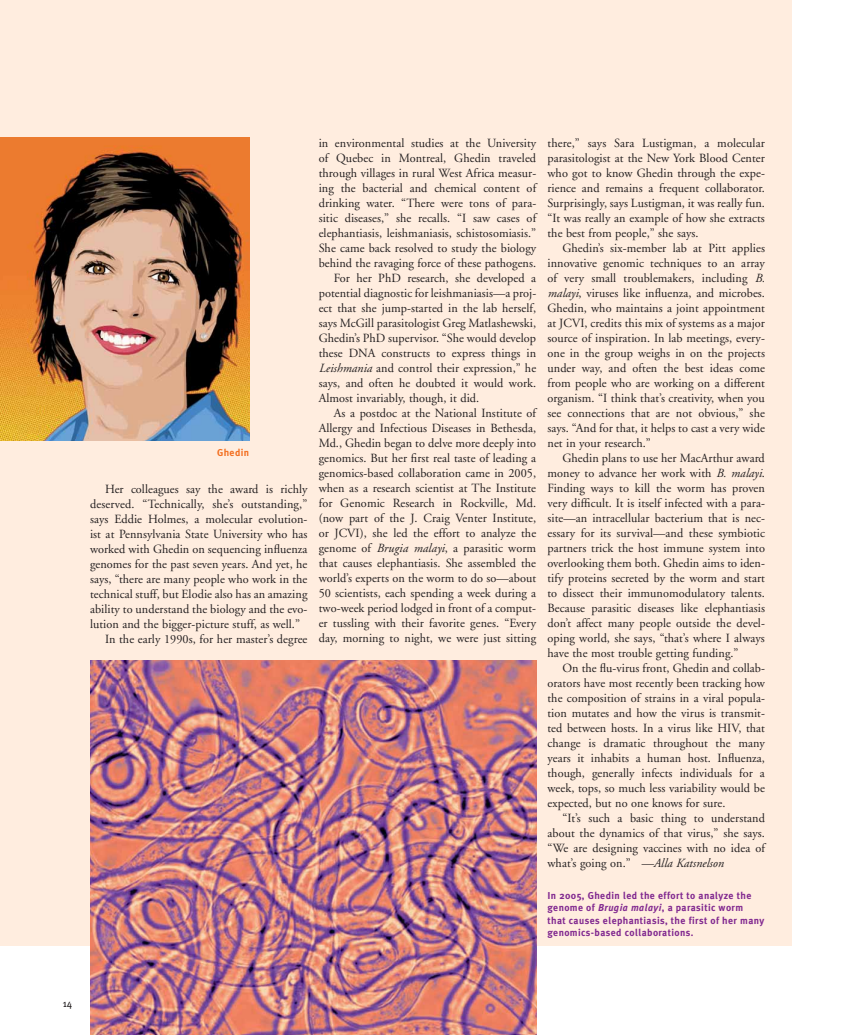
<style>
.page{position:relative;width:855px;height:1035px;background:#fff}
.page>*{position:absolute;margin:0;border:0;box-sizing:border-box;transform-origin:0 0}
.t1{font:12.5px/15px "Adobe Garamond";letter-spacing:.005em;color:#231f20;text-align:justify}
.t2{font:700 10px/12.5px "Meta Plus";letter-spacing:.04em;color:#812990}
.t3{font:700 10px "Meta Plus";letter-spacing:.04em;color:#f36f21}
.t4{font:10px "Meta Plus";color:#231f20}
.s1{font-style:italic}
</style>
<div class="page">
<div style="left:0;top:0;width:792px;height:945px;background:#ffeddf"></div>
<img style="left:0;top:138px;width:249px;height:302px">
<img style="left:90px;top:660px;width:446px;height:375px">
<p class="t3" style="left:217px;top:448px;width:34px">Ghedin</p>
<p class="t1" style="left:105px;top:482px;width:204px">Her colleagues say the award is richly</p>
<p class="t1" style="left:90px;top:497px;width:219px">deserved. “Technically, she’s outstanding,”</p>
<p class="t1" style="left:90px;top:512px;width:219px">says Eddie Holmes, a molecular evolution-</p>
<p class="t1" style="left:90px;top:527px;width:219px">ist at Pennsylvania State University who has</p>
<p class="t1" style="left:90px;top:542px;width:219px">worked with Ghedin on sequencing influenza</p>
<p class="t1" style="left:90px;top:557px;width:219px">genomes for the past seven years. And yet, he</p>
<p class="t1" style="left:90px;top:572px;width:219px">says, “there are many people who work in the</p>
<p class="t1" style="left:90px;top:587px;width:219px">technical stuff, but Elodie also has an amazing</p>
<p class="t1" style="left:90px;top:602px;width:219px">ability to understand the biology and the evo-</p>
<p class="t1" style="left:90px;top:617px;width:212px">lution and the bigger-picture stuff, as well.”</p>
<p class="t1" style="left:105px;top:632px;width:204px">In the early 1990s, for her master’s degree</p>
<p class="t1" style="left:319px;top:137px;width:219px">in environmental studies at the University</p>
<p class="t1" style="left:319px;top:152px;width:219px">of Quebec in Montreal, Ghedin traveled</p>
<p class="t1" style="left:319px;top:167px;width:219px">through villages in rural West Africa measur-</p>
<p class="t1" style="left:319px;top:182px;width:219px">ing the bacterial and chemical content of</p>
<p class="t1" style="left:319px;top:197px;width:219px">drinking water. “There were tons of para-</p>
<p class="t1" style="left:319px;top:212px;width:219px">sitic diseases,” she recalls. “I saw cases of</p>
<p class="t1" style="left:319px;top:227px;width:219px">elephantiasis, leishmaniasis, schistosomiasis.”</p>
<p class="t1" style="left:319px;top:242px;width:219px">She came back resolved to study the biology</p>
<p class="t1" style="left:319px;top:257px;width:219px">behind the ravaging force of these pathogens.</p>
<p class="t1" style="left:334px;top:272px;width:204px">For her PhD research, she developed a</p>
<p class="t1" style="left:319px;top:287px;width:219px">potential diagnostic for leishmaniasis—a proj-</p>
<p class="t1" style="left:319px;top:302px;width:219px">ect that she jump-started in the lab herself,</p>
<p class="t1" style="left:319px;top:317px;width:219px">says McGill parasitologist Greg Matlashewski,</p>
<p class="t1" style="left:319px;top:332px;width:219px">Ghedin’s PhD supervisor. “She would develop</p>
<p class="t1" style="left:319px;top:347px;width:219px">these DNA constructs to express things in</p>
<p class="t1" style="left:319px;top:362px;width:219px"><span class="s1">Leishmania</span> and control their expression,” he</p>
<p class="t1" style="left:319px;top:377px;width:219px">says, and often he doubted it would work.</p>
<p class="t1" style="left:319px;top:392px;width:162px">Almost invariably, though, it did.</p>
<p class="t1" style="left:334px;top:407px;width:204px">As a postdoc at the National Institute of</p>
<p class="t1" style="left:319px;top:422px;width:219px">Allergy and Infectious Diseases in Bethesda,</p>
<p class="t1" style="left:319px;top:437px;width:219px">Md., Ghedin began to delve more deeply into</p>
<p class="t1" style="left:319px;top:452px;width:219px">genomics. But her first real taste of leading a</p>
<p class="t1" style="left:319px;top:467px;width:219px">genomics-based collaboration came in 2005,</p>
<p class="t1" style="left:319px;top:482px;width:219px">when as a research scientist at The Institute</p>
<p class="t1" style="left:319px;top:497px;width:219px">for Genomic Research in Rockville, Md.</p>
<p class="t1" style="left:319px;top:512px;width:219px">(now part of the J. Craig Venter Institute,</p>
<p class="t1" style="left:319px;top:527px;width:219px">or JCVI), she led the effort to analyze the</p>
<p class="t1" style="left:319px;top:542px;width:219px">genome of <span class="s1">Brugia malayi</span>, a parasitic worm</p>
<p class="t1" style="left:319px;top:557px;width:219px">that causes elephantiasis. She assembled the</p>
<p class="t1" style="left:319px;top:572px;width:219px">world’s experts on the worm to do so—about</p>
<p class="t1" style="left:319px;top:587px;width:219px">50 scientists, each spending a week during a</p>
<p class="t1" style="left:319px;top:602px;width:219px">two-week period lodged in front of a comput-</p>
<p class="t1" style="left:319px;top:617px;width:219px">er tussling with their favorite genes. “Every</p>
<p class="t1" style="left:319px;top:632px;width:219px">day, morning to night, we were just sitting</p>
<p class="t1" style="left:548px;top:137px;width:219px">there,” says Sara Lustigman, a molecular parasitologist at the New York Blood Center who got to know Ghedin through the expe&shy;rience and remains a frequent collaborator.<br>Surprisingly, says Lustigman, it was really fun. “It was really an example of how she extracts the best from people,” she says.</p>
<p class="t1" style="left:548px;top:242px;width:219px;text-indent:15px">Ghedin’s six-member lab at Pitt applies innovative genomic techniques to an array of very small troublemakers, including <span class="s1">B. malayi</span>, viruses like influenza, and microbes.<br>Ghedin, who maintains a joint appointment at JCVI, credits this mix of systems as a major source of inspiration. In lab meetings, every&shy;one in the group weighs in on the projects under way, and often the best ideas come from people who are working on a different organism. “I think that’s creativity, when you see connections that are not obvious,” she says. “And for that, it helps to cast a very wide net in your research.”</p>
<p class="t1" style="left:548px;top:452px;width:219px;text-indent:15px">Ghedin plans to use her MacArthur award money to advance her work with <span class="s1">B. malayi</span>.<br>Finding ways to kill the worm has proven very difficult. It is itself infected with a para&shy;site—an intracellular bacterium that is nec&shy;essary for its survival —and these symbiotic partners trick the host immune system into overlooking them both. Ghedin aims to iden&shy;tify proteins secreted by the worm and start to dissect their immunomodulatory talents.<br>Because parasitic diseases like elephantiasis don’t affect many people outside the devel&shy;oping world, she says, “that’s where I always have the most trouble getting funding.”</p>
<p class="t1" style="left:548px;top:662px;width:219px;text-indent:15px">On the flu-virus front, Ghedin and collab&shy;orators have most recently been tracking how the composition of strains in a viral popula&shy;tion mutates and how the virus is transmit&shy;ted between hosts. In a virus like HIV, that change is dramatic throughout the many years it inhabits a human host. Influenza, though, generally infects individuals for a week, tops, so much less variability would be expected, but no one knows for sure.</p>
<p class="t1" style="left:548px;top:812px;width:219px;text-indent:15px">“It’s such a basic thing to understand about the dynamics of that virus,” she says. “We are designing vaccines with no idea of what’s going on.” <span class="s1">—Alla Katsnelson</span></p>
<p class="t2" style="left:547px;top:890px;width:218px">In 2005, Ghedin led the effort to analyze the genome of <span class="s1">Brugia malayi</span>, a parasitic worm<br>that causes elephantiasis, the first of her many genomics-based collaborations.</p>
<p class="t4" style="left:63px;top:997px;width:11px">14</p>
</div>
